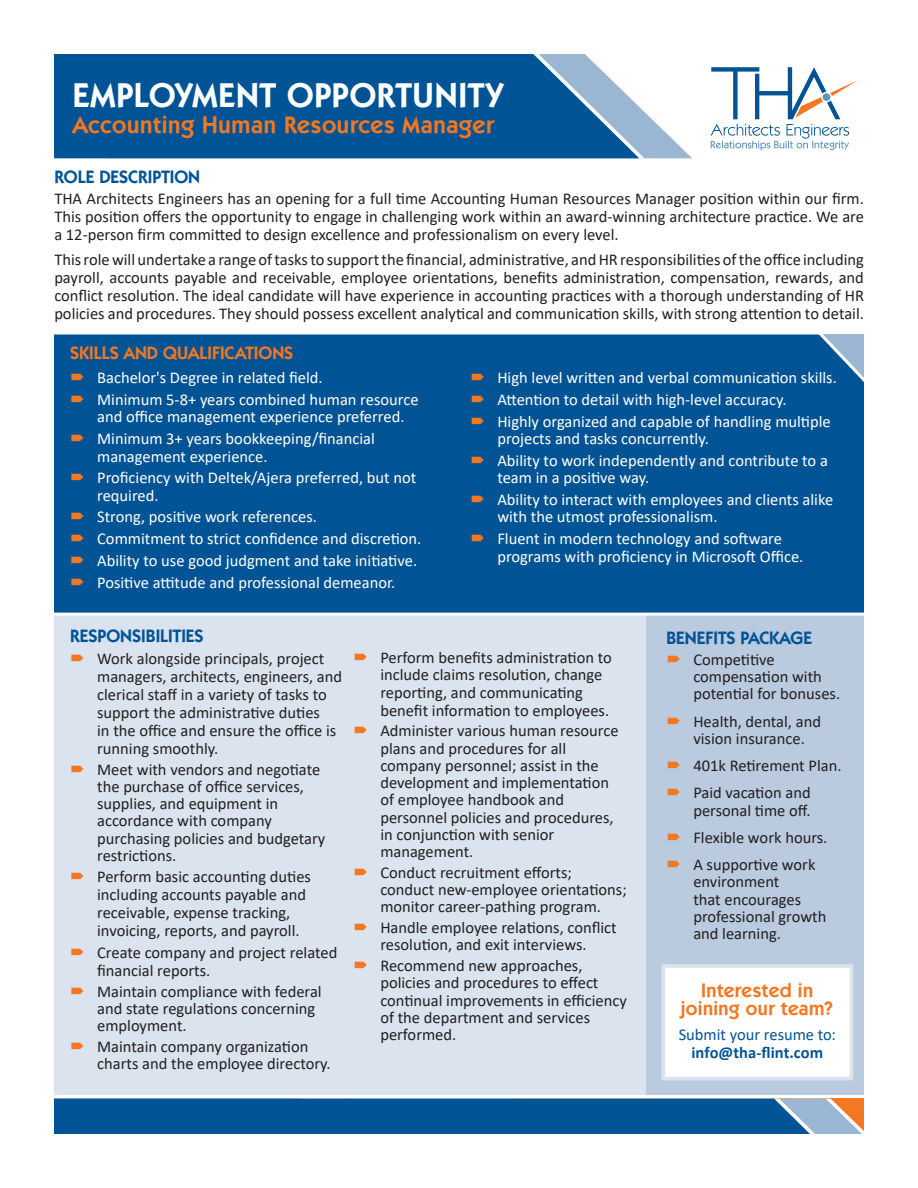
<style>
.page{position:relative;width:918px;height:1188px;background:#fff}
.page>*{position:absolute;margin:0;border:0;box-sizing:border-box;transform-origin:0 0}
.t1{font:600 34.5px "Kabel IT Cby BT";letter-spacing:.02em;color:#fff}
.Client_Name__2020_CS{font:600 24px "Kabel IT Cby BT";letter-spacing:.025em;color:#f47721}
.Contact_Info{font:600 19.5px/18.1px "Kabel IT Cby BT";letter-spacing:.02em;color:#f47721;text-align:center}
.Body-8pt_small__2020{font:600 18px "Kabel IT Cby BT";color:#005495}
.Body-8pt_small__2020-2{font:600 18px "Kabel IT Cby BT";color:#f47721}
.Bullets{font:600 18px "Kabel IT Cby BT";color:#005495}
.Body-8pt_small__2020-3{font:16.5px/17.2px "Calibri";color:#231f20}
.t2{font:16.5px/17.2px "Calibri";color:#fff}
.Contact_Email_Addres{font:16.5px "Calibri";letter-spacing:-.005em;color:#005495}
.Contact_Email_Addres-2{font:700 16.5px "Calibri";color:#005495}
</style>
<div class="page">
<svg style="left:644px;top:111px;width:48px;height:48px"></svg>
<svg style="left:54px;top:54px;width:585px;height:105px;background:#105e9b"></svg>
<svg style="left:711px;top:67px;width:147px;height:83px"></svg>
<svg style="left:54px;top:1099px;width:810px;height:35px;background:#105c97"></svg>
<div style="left:54px;top:605px;width:810px;height:490px;background:#dae3ee"></div>
<div style="left:647px;top:616px;width:217px;height:479px;background:#bacadf"></div>
<div style="left:54px;top:334px;width:810px;height:283px;background:#005495"></div>
<div style="left:662px;top:964px;width:191px;height:116px;background:#fff;border:4px solid #dae3ee"></div>
<svg style="left:72px;top:374px;width:12px;height:7px"></svg>
<svg style="left:72px;top:396px;width:12px;height:6px"></svg>
<svg style="left:72px;top:435px;width:12px;height:7px"></svg>
<svg style="left:72px;top:474px;width:12px;height:7px"></svg>
<svg style="left:72px;top:513px;width:12px;height:7px"></svg>
<svg style="left:72px;top:535px;width:12px;height:7px"></svg>
<svg style="left:72px;top:557px;width:12px;height:6px"></svg>
<svg style="left:72px;top:579px;width:12px;height:6px"></svg>
<svg style="left:472px;top:374px;width:12px;height:7px"></svg>
<svg style="left:472px;top:396px;width:12px;height:6px"></svg>
<svg style="left:472px;top:418px;width:12px;height:6px"></svg>
<svg style="left:472px;top:457px;width:12px;height:6px"></svg>
<svg style="left:472px;top:496px;width:12px;height:6px"></svg>
<svg style="left:472px;top:535px;width:12px;height:7px"></svg>
<h1 class="t1" style="left:73px;top:74px;width:432px">EMPLOYMENT OPPORTUNITY</h1>
<p class="Client_Name__2020_CS" style="left:73px;top:110px;width:423px">Accounting Human Resources Manager</p>
<p class="Body-8pt_small__2020" style="left:54px;top:165px;width:147px">ROLE DESCRIPTION</p>
<p class="Body-8pt_small__2020-3" style="left:54px;top:189px;width:811px;line-height:18px;text-align:justify">THA Architects Engineers has an opening for a full time Accounting Human Resources Manager position within our firm.<br>This position offers the opportunity to engage in challenging work within an award-winning architecture practice. We are a 12-person firm committed to design excellence and professionalism on every level.</p>
<p class="Body-8pt_small__2020-3" style="left:54px;top:250px;width:811px;line-height:18px;text-align:justify">This role will undertake a range of tasks to support the financial, administrative, and HR responsibilities of the office including payroll, accounts payable and receivable, employee orientations, benefits administration, compensation, rewards, and conflict resolution. The ideal candidate will have experience in accounting practices with a thorough understanding of HR policies and procedures. They should possess excellent analytical and communication skills, with strong attention to detail.</p>
<p class="Body-8pt_small__2020-2" style="left:70px;top:342px;width:225px">SKILLS AND QUALIFICATIONS</p>
<p class="t2" style="left:97px;top:369px;width:227px">Bachelor's Degree in related field.</p>
<p class="t2" style="left:97px;top:391px;width:323px">Minimum 5-8+ years combined human resource and office management experience preferred.</p>
<p class="t2" style="left:97px;top:430px;width:279px">Minimum 3+ years bookkeeping/financial management experience.</p>
<p class="t2" style="left:97px;top:469px;width:321px">Proficiency with Deltek/Ajera preferred, but not required.</p>
<p class="t2" style="left:97px;top:508px;width:221px">Strong, positive work references.</p>
<p class="t2" style="left:97px;top:530px;width:326px">Commitment to strict confidence and discretion.</p>
<p class="t2" style="left:97px;top:552px;width:321px">Ability to use good judgment and take initiative.</p>
<p class="t2" style="left:97px;top:573px;width:300px">Positive attitude and professional demeanor.</p>
<p class="t2" style="left:497px;top:369px;width:341px">High level written and verbal communication skills.</p>
<p class="t2" style="left:497px;top:391px;width:291px">Attention to detail with high-level accuracy.</p>
<p class="t2" style="left:497px;top:413px;width:335px">Highly organized and capable of handling multiple projects and tasks concurrently.</p>
<p class="t2" style="left:497px;top:452px;width:332px">Ability to work independently and contribute to a team in a positive way.</p>
<p class="t2" style="left:497px;top:491px;width:337px">Ability to interact with employees and clients alike with the utmost professionalism.</p>
<p class="t2" style="left:497px;top:530px;width:308px">Fluent in modern technology and software programs with proficiency in Microsoft Office.</p>
<p class="Body-8pt_small__2020" style="left:70px;top:625px;width:135px">RESPONSIBILITIES</p>
<p class="Body-8pt_small__2020-3" style="left:97px;top:649px;width:247px;line-height:18px">Work alongside principals, project managers, architects, engineers, and clerical staff in a variety of tasks to support the administrative duties<br>in the office and ensure the office is running smoothly.</p>
<p class="Body-8pt_small__2020-3" style="left:97px;top:760px;width:230px">Meet with vendors and negotiate the purchase of office services, supplies, and equipment in accordance with company purchasing policies and budgetary restrictions.</p>
<p class="Body-8pt_small__2020-3" style="left:97px;top:867px;width:215px;line-height:18px">Perform basic accounting duties including accounts payable and receivable, expense tracking, invoicing, reports, and payroll.</p>
<p class="Body-8pt_small__2020-3" style="left:97px;top:943px;width:242px;line-height:18px">Create company and project related financial reports.</p>
<p class="Body-8pt_small__2020-3" style="left:97px;top:982px;width:226px">Maintain compliance with federal and state regulations concerning employment.</p>
<p class="Body-8pt_small__2020-3" style="left:97px;top:1037px;width:235px">Maintain company organization charts and the employee directory.</p>
<p class="Body-8pt_small__2020-3" style="left:380px;top:648px;width:233px">Perform benefits administration to include claims resolution, change reporting, and communicating benefit information to employees.</p>
<p class="Body-8pt_small__2020-3" style="left:380px;top:722px;width:240px">Administer various human resource plans and procedures for all company personnel; assist in the development and implementation of employee handbook and personnel policies and procedures, in conjunction with senior management.</p>
<p class="Body-8pt_small__2020-3" style="left:380px;top:863px;width:248px">Conduct recruitment efforts; conduct new-employee orientations; monitor career-pathing program.</p>
<p class="Body-8pt_small__2020-3" style="left:380px;top:919px;width:238px">Handle employee relations, conflict resolution, and exit interviews.</p>
<p class="Body-8pt_small__2020-3" style="left:380px;top:957px;width:248px">Recommend new approaches, policies and procedures to effect continual improvements in efficiency of the department and services performed.</p>
<p class="Bullets" style="left:666px;top:627px;width:147px">BENEFITS PACKAGE</p>
<p class="Body-8pt_small__2020-3" style="left:693px;top:650px;width:148px">Competitive compensation with potential for bonuses.</p>
<p class="Body-8pt_small__2020-3" style="left:693px;top:712px;width:129px">Health, dental, and vision insurance.</p>
<p class="Body-8pt_small__2020-3" style="left:693px;top:757px;width:150px">401k Retirement Plan.</p>
<p class="Body-8pt_small__2020-3" style="left:693px;top:784px;width:119px">Paid vacation and personal time off.</p>
<p class="Body-8pt_small__2020-3" style="left:693px;top:828px;width:136px">Flexible work hours.</p>
<p class="Body-8pt_small__2020-3" style="left:693px;top:856px;width:135px">A supportive work environment<br>that encourages professional growth and learning.</p>
<p class="Contact_Info" style="left:681px;top:981px;width:154px">Interested in joining our team?</p>
<p class="Contact_Email_Addres" style="left:679px;top:1023px;width:159px">Submit your resume to:</p>
<p class="Contact_Email_Addres-2" style="left:692px;top:1041px;width:133px">info@tha-flint.com</p>
</div>
